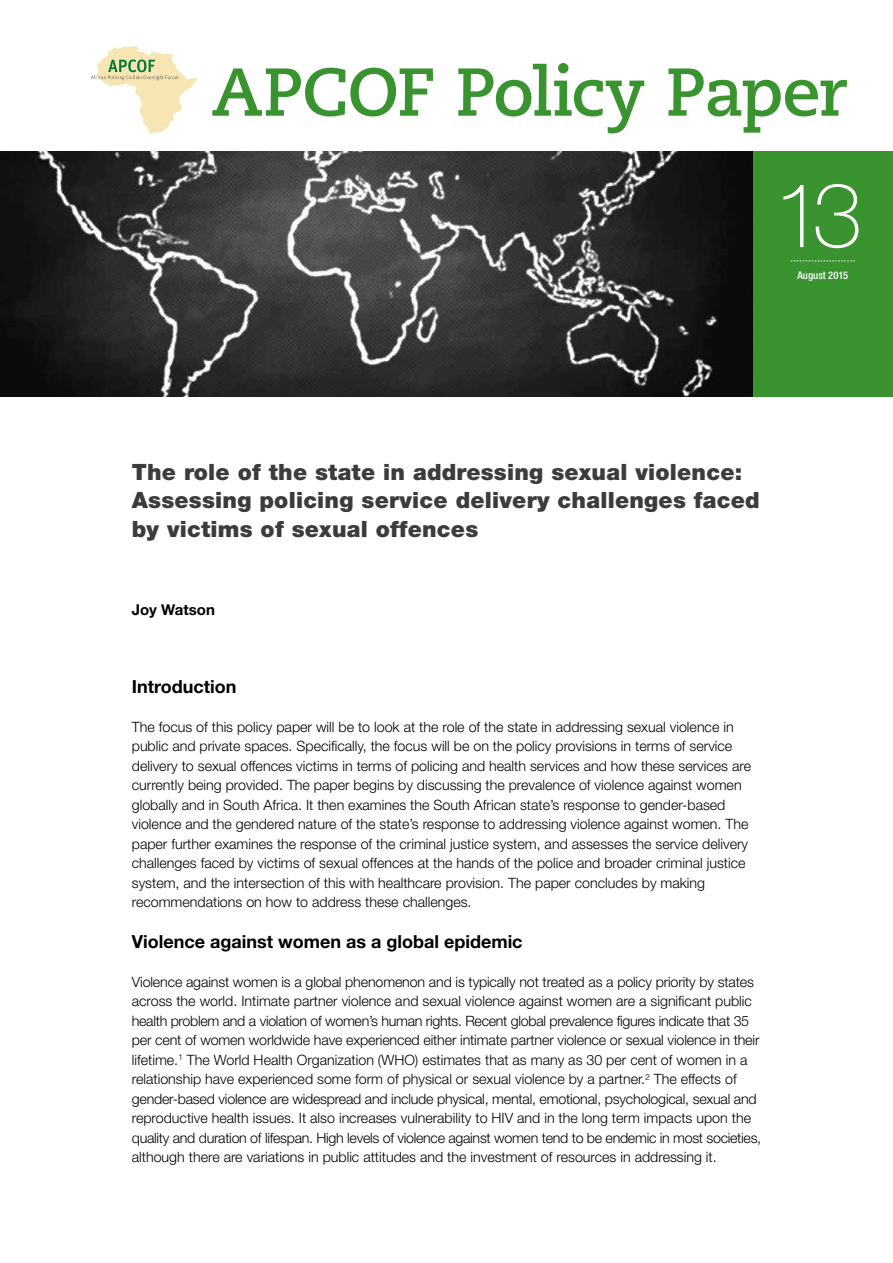
<style>
.page{position:relative;width:893px;height:1263px;background:#fff}
.page>*{position:absolute;margin:0;border:0;box-sizing:border-box;transform-origin:0 0}
.t1{font:100 90px "Helvetica Neue LT Std";color:#fff}
.t2{font:700 67.5px "Caecilia LT Std";letter-spacing:-.025em;color:#399430}
.t3{font:900 22.5px/28.5px "Helvetica Neue LT Std";letter-spacing:.01em;color:#3c3c3b}
.t4{font:700 18px "Helvetica Neue LT Std";color:#000}
.t5{font:700 15px "Helvetica Neue LT Std";color:#000}
.t6{font:300 14.25px/19.5px "Helvetica Neue LT Std";color:#000}
.t7{font:500 condensed 10.5px "Helvetica Neue LT Std";letter-spacing:.01em;color:#fff}
</style>
<div class="page">
<div style="left:753px;top:151px;width:140px;height:245px;background:#399430"></div>
<img style="left:0;top:151px;width:753px;height:245px">
<svg style="left:791px;top:261px;width:64px;height:1px"></svg>
<svg style="left:91px;top:46px;width:106px;height:88px"></svg>
<h2 class="t2" style="left:212px;top:52px;width:637px">APCOF Policy Paper</h2>
<h1 class="t1" style="left:774px;top:164px;width:90px">13</h1>
<p class="t7" style="left:797px;top:269px;width:52px">August 2015</p>
<h3 class="t3" style="left:132px;top:457px;width:629px">The role of the state in addressing sexual violence:<br>Assessing policing service delivery challenges faced by victims of sexual offences</h3>
<p class="t5" style="left:132px;top:600px;width:85px">Joy Watson</p>
<p class="t4" style="left:132px;top:675px;width:106px">Introduction</p>
<p class="t6" style="left:132px;top:716px;width:621px">The focus of this policy paper will be to look at the role of the state in addressing sexual violence in public and private spaces. Specifically, the focus will be on the policy provisions in terms of service delivery to sexual offences victims in terms of policing and health services and how these services are currently being provided. The paper begins by discussing the prevalence of violence against women globally and in South Africa. It then examines the South African state’s response to gender-based violence and the gendered nature of the state’s response to addressing violence against women. The paper further examines the response of the criminal justice system, and assesses the service delivery challenges faced by victims of sexual offences at the hands of the police and broader criminal justice system, and the intersection of this with healthcare provision. The paper concludes by making recommendations on how to address these challenges.</p>
<p class="t4" style="left:132px;top:930px;width:392px">Violence against women as a global epidemic</p>
<p class="t6" style="left:132px;top:972px;width:631px">Violence against women is a global phenomenon and is typically not treated as a policy priority by states across the world. Intimate partner violence and sexual violence against women are a significant public health problem and a violation of women’s human rights. Recent global prevalence figures indicate that 35 per cent of women worldwide have experienced either intimate partner violence or sexual violence in their lifetime.<sup>1</sup> The World Health Organization (WHO) estimates that as many as 30 per cent of women in a relationship have experienced some form of physical or sexual violence by a partner.<sup>2</sup> The effects of gender-based violence are widespread and include physical, mental, emotional, psychological, sexual and reproductive health issues. It also increases vulnerability to HIV and in the long term impacts upon the quality and duration of lifespan. High levels of violence against women tend to be endemic in most societies, although there are variations in public attitudes and the investment of resources in addressing it.</p>
</div>
